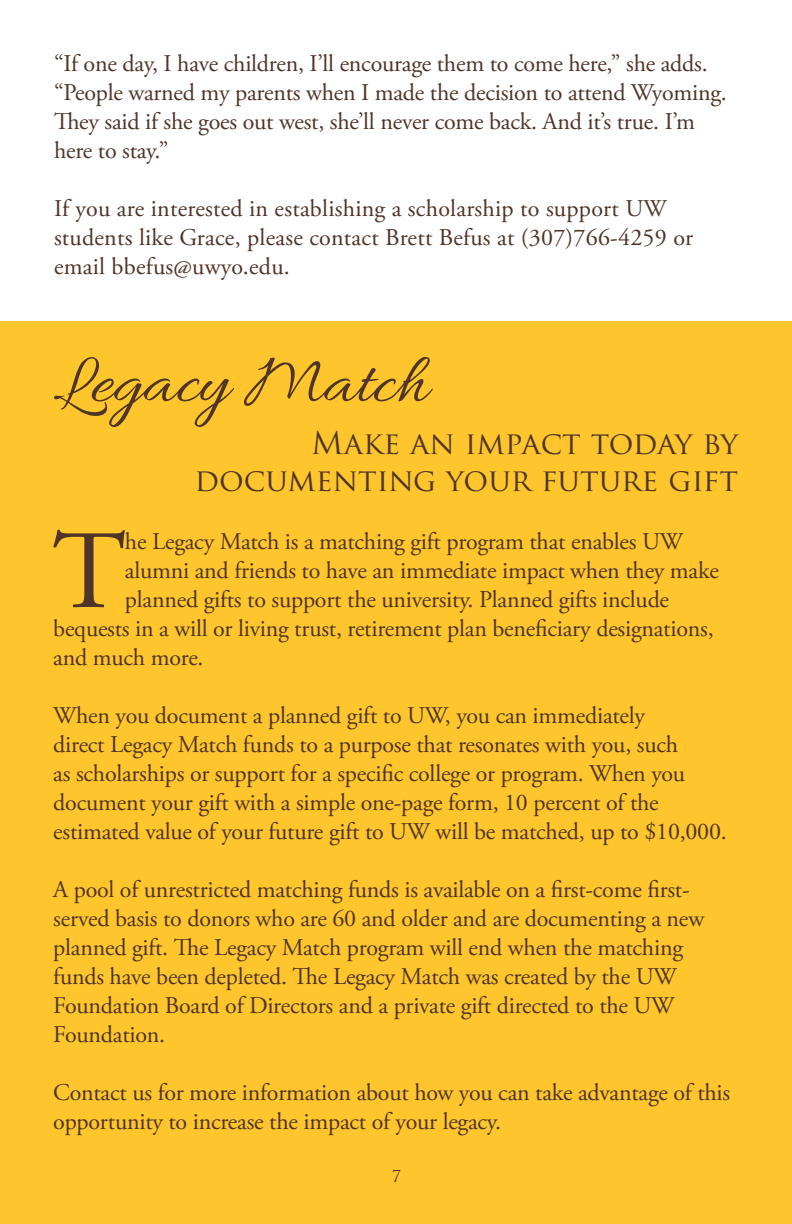
<style>
.page{position:relative;width:792px;height:1224px;background:#fff}
.page>*{position:absolute;margin:0;border:0;box-sizing:border-box;transform-origin:0 0}
.t1{font:111.4px "Adobe Garamond Pro";color:#4f3428}
.t2{font:72px "Allura";color:#4f3428}
.t3{font:30.6px/36.8px "Trajan Pro";color:#4f3428;text-align:right}
.t4{font:24px/29px "Adobe Garamond Pro";letter-spacing:-.01em;color:#4f3428}
.t5{font:24px/29px "Adobe Garamond Pro";letter-spacing:.01em;color:#4f3428}
.t6{font:16px "Trajan Pro";color:#4f3428}
</style>
<div class="page">
<div style="left:0;top:321px;width:792px;height:903px;background:#fec52c"></div>
<p class="t4" style="left:54px;top:50px;width:674px">“If one day, I have children, I’ll encourage them to come here,” she adds. “People warned my parents when I made the decision to attend Wyoming.<br>They said if she goes out west, she’ll never come back. And it’s true. I’m here to stay.”</p>
<p class="t5" style="left:54px;top:195px;width:641px">If you are interested in establishing a scholarship to support UW students like Grace, please contact Brett Befus at (307)766-4259 or email bbefus@uwyo.edu.</p>
<h2 class="t2" style="left:53px;top:342px;width:376px">Legacy Match</h2>
<p class="t3" style="left:194px;top:424px;width:545px">Make an impact today by documenting your future gift</p>
<h1 class="t1" style="left:52px;top:505px;width:75px">T</h1>
<p class="t4" style="left:125px;top:528px;width:559px">he Legacy Match is a matching gift program that enables UW</p>
<p class="t4" style="left:125px;top:557px;width:595px">alumni and friends to have an immediate impact when they make</p>
<p class="t4" style="left:125px;top:586px;width:546px">planned gifts to support the university. Planned gifts include</p>
<p class="t4" style="left:53px;top:615px;width:662px">bequests in a will or living trust, retirement plan beneficiary designations,</p>
<p class="t4" style="left:53px;top:644px;width:152px">and much more.</p>
<p class="t4" style="left:53px;top:702px;width:675px">When you document a planned gift to UW, you can immediately<br>direct Legacy Match funds to a purpose that resonates with you, such<br>as scholarships or support for a specific college or program. When you document your gift with a simple one-page form, 10 percent of the estimated value of your future gift to UW will be matched, up to $10,000.</p>
<p class="t4" style="left:53px;top:876px;width:652px">A pool of unrestricted matching funds is available on a first-come first&shy;served basis to donors who are 60 and older and are documenting a new planned gift. The Legacy Match program will end when the matching funds have been depleted. The Legacy Match was created by the UW Foundation Board of Directors and a private gift directed to the UW Foundation.</p>
<p class="t4" style="left:53px;top:1079px;width:679px">Contact us for more information about how you can take advantage of this opportunity to increase the impact of your legacy.</p>
<p class="t6" style="left:392px;top:1166px;width:11px">7</p>
</div>
